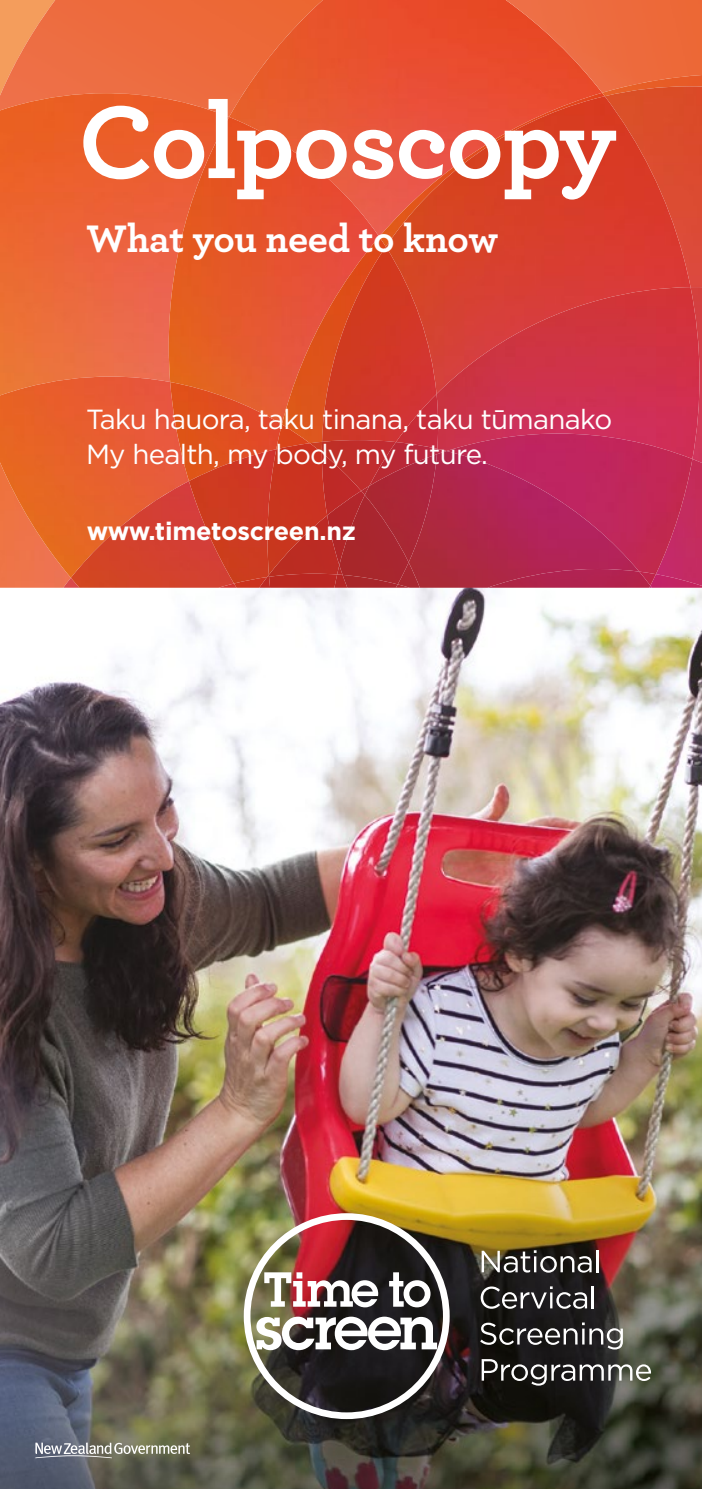
<style>
.page{position:relative;width:702px;height:1489px;background:#fff}
.page>*{position:absolute;margin:0;border:0;box-sizing:border-box;transform-origin:0 0}
.t1{font:700 108px "Archer";letter-spacing:-.02em;color:#fff}
.t2{font:700 40.25px "Archer";letter-spacing:-.01em;color:#fff}
.t3{font:27.75px/35.2px "Gotham";letter-spacing:-.025em;color:#fff}
.t4{font:700 25px "Gotham";letter-spacing:-.01em;color:#fff}
</style>
<div class="page">
<img style="left:0;top:587px;width:702px;height:901px">
<img style="left:0;top:0;width:229px;height:93px">
<img style="left:229px;top:0;width:276px;height:163px">
<img style="left:505px;top:0;width:197px;height:93px">
<img style="left:379px;top:93px;width:223px;height:144px">
<img style="left:602px;top:75px;width:100px;height:21px">
<img style="left:604px;top:86px;width:98px;height:201px">
<img style="left:386px;top:96px;width:304px;height:191px">
<img style="left:436px;top:287px;width:266px;height:172px">
<img style="left:692px;top:459px;width:10px;height:115px">
<img style="left:446px;top:433px;width:246px;height:141px">
<img style="left:652px;top:574px;width:50px;height:13px">
<img style="left:650px;top:571px;width:6px;height:14px">
<img style="left:0;top:93px;width:229px;height:283px">
<img style="left:170px;top:163px;width:209px;height:219px">
<img style="left:0;top:578px;width:63px;height:9px">
<img style="left:0;top:376px;width:189px;height:202px">
<img style="left:170px;top:382px;width:112px;height:99px">
<img style="left:282px;top:237px;width:104px;height:205px">
<img style="left:322px;top:247px;width:114px;height:193px">
<img style="left:396px;top:394px;width:42px;height:55px">
<img style="left:276px;top:424px;width:34px;height:19px">
<img style="left:420px;top:451px;width:219px;height:136px">
<img style="left:487px;top:569px;width:163px;height:18px">
<img style="left:408px;top:562px;width:12px;height:25px">
<svg style="left:397px;top:584px;width:12px;height:3px"></svg>
<svg style="left:437px;top:449px;width:9px;height:5px"></svg>
<img style="left:63px;top:578px;width:8px;height:9px">
<img style="left:71px;top:481px;width:147px;height:106px">
<img style="left:218px;top:583px;width:16px;height:4px">
<img style="left:189px;top:449px;width:77px;height:134px">
<img style="left:234px;top:577px;width:25px;height:10px">
<svg style="left:259px;top:574px;width:10px;height:13px"></svg>
<svg style="left:310px;top:442px;width:12px;height:1px"></svg>
<img style="left:322px;top:440px;width:74px;height:46px">
<img style="left:369px;top:442px;width:68px;height:12px">
<img style="left:266px;top:443px;width:61px;height:131px">
<img style="left:322px;top:452px;width:39px;height:63px">
<svg style="left:361px;top:486px;width:4px;height:5px"></svg>
<img style="left:365px;top:454px;width:72px;height:108px">
<img style="left:269px;top:515px;width:65px;height:58px">
<img style="left:327px;top:491px;width:38px;height:74px">
<img style="left:269px;top:573px;width:65px;height:14px">
<img style="left:339px;top:495px;width:69px;height:89px">
<svg style="left:334px;top:565px;width:13px;height:22px"></svg>
<img style="left:342px;top:575px;width:55px;height:12px">
<svg style="left:35px;top:1442px;width:155px;height:15px;background:#92948c"></svg>
<img style="left:244px;top:1213px;width:205px;height:205px">
<svg style="left:264px;top:1272px;width:114px;height:35px"></svg>
<svg style="left:389px;top:1272px;width:41px;height:35px"></svg>
<svg style="left:256px;top:1316px;width:181px;height:33px"></svg>
<svg style="left:481px;top:1250px;width:110px;height:22px"></svg>
<hr style="left:596px;top:1249px;width:2px;height:23px;background:#fff">
<svg style="left:480px;top:1286px;width:107px;height:22px;background:#514f50"></svg>
<hr style="left:591px;top:1285px;width:3px;height:23px;background:#fff">
<svg style="left:480px;top:1322px;width:143px;height:27px;background:#4d4c4c"></svg>
<svg style="left:481px;top:1358px;width:170px;height:27px;background:#53534f"></svg>
<h1 class="t1" style="left:78px;top:57px;width:539px">Colposcopy</h1>
<h2 class="t2" style="left:86px;top:207px;width:413px">What you need to know</h2>
<p class="t3" style="left:86px;top:401px;width:528px">Taku hauora, taku tinana, taku tūmanako<br>My health, my body, my future.</p>
<p class="t4" style="left:87px;top:514px;width:271px">www.timetoscreen.nz</p>
</div>
